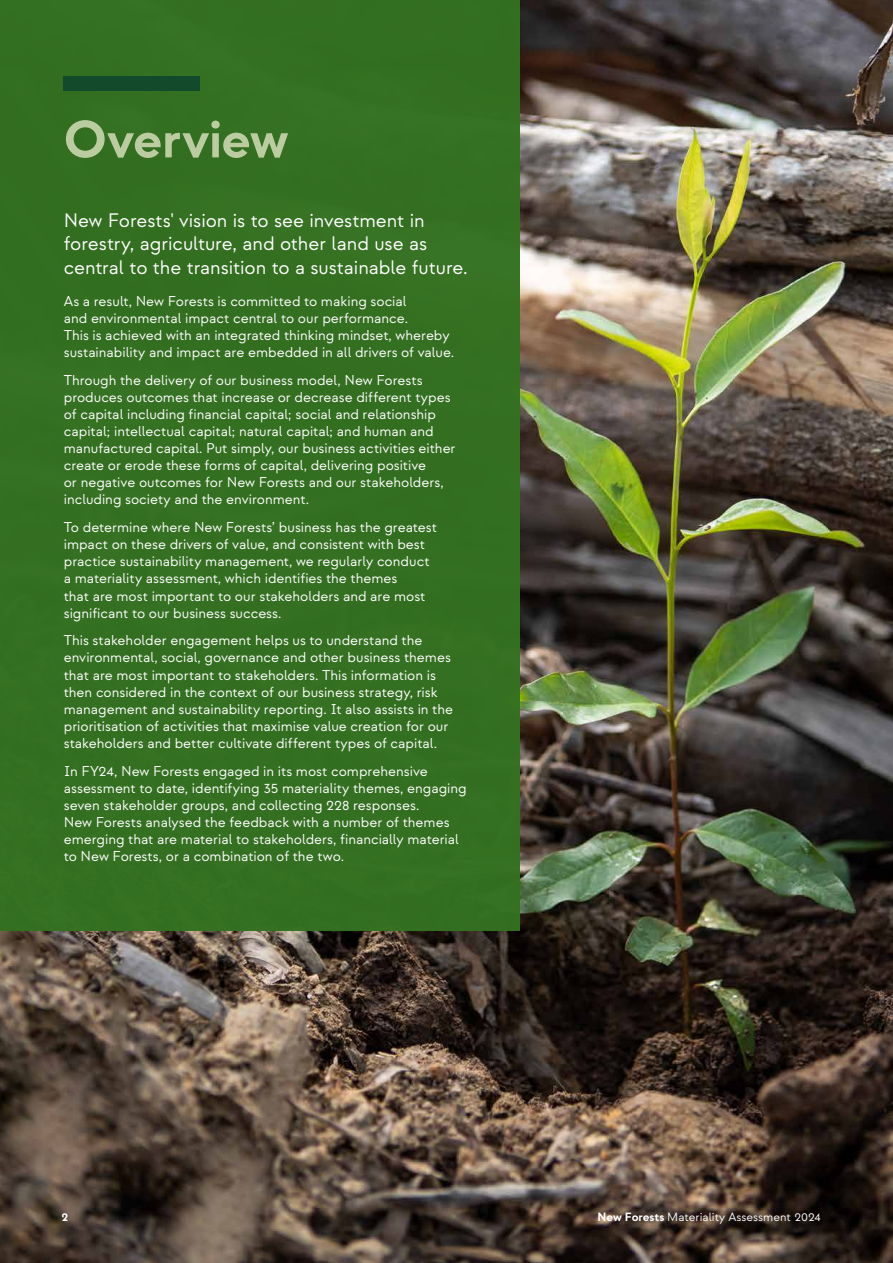
<style>
.page{position:relative;width:893px;height:1263px;background:#fff}
.page>*{position:absolute;margin:0;border:0;box-sizing:border-box;transform-origin:0 0}
.t1{font:700 52.5px "Strawford";letter-spacing:-.005em;color:#bbcca1}
.t2{font:19.5px/23.4px "Strawford";letter-spacing:-.005em;color:#fff}
.t3{font:14.25px/17.1px "Strawford";letter-spacing:-.005em;color:#fff}
.t4{font:12px "Strawford";color:#fff}
.t5{font:700 12px "Strawford";color:#fff}
.s1{font-weight:700}
</style>
<div class="page">
<img style="left:0;top:0;width:893px;height:1263px">
<div style="left:0;top:0;width:520px;height:930px;background:#347121"></div>
<div style="left:64px;top:76px;width:136px;height:15px;background:#134a2c"></div>
<h1 class="t1" style="left:64px;top:107px;width:226px">Overview</h1>
<h2 class="t2" style="left:64px;top:209px;width:405px">New Forests' vision is to see investment in forestry, agriculture, and other land use as central to the transition to a sustainable future.</h2>
<p class="t3" style="left:64px;top:292px;width:392px">As a result, New Forests is committed to making social<br>and environmental impact central to our performance.<br>This is achieved with an integrated thinking mindset, whereby sustainability and impact are embedded in all drivers of value.</p>
<p class="t3" style="left:64px;top:372px;width:393px">Through the delivery of our business model, New Forests produces outcomes that increase or decrease different types of capital including financial capital; social and relationship capital; intellectual capital; natural capital; and human and manufactured capital. Put simply, our business activities either create or erode these forms of capital, delivering positive<br>or negative outcomes for New Forests and our stakeholders, including society and the environment.</p>
<p class="t3" style="left:64px;top:519px;width:375px">To determine where New Forests’ business has the greatest impact on these drivers of value, and consistent with best practice sustainability management, we regularly conduct a materiality assessment, which identifies the themes<br>that are most important to our stakeholders and are most significant to our business success.</p>
<p class="t3" style="left:64px;top:632px;width:391px">This stakeholder engagement helps us to understand the environmental, social, governance and other business themes that are most important to stakeholders. This information is then considered in the context of our business strategy, risk management and sustainability reporting. It also assists in the prioritisation of activities that maximise value creation for our stakeholders and better cultivate different types of capital.</p>
<p class="t3" style="left:64px;top:762px;width:404px">In FY24, New Forests engaged in its most comprehensive assessment to date, identifying 35 materiality themes, engaging seven stakeholder groups, and collecting 228 responses.<br>New Forests analysed the feedback with a number of themes emerging that are material to stakeholders, financially material to New Forests, or a combination of the two.</p>
<p class="t5" style="left:62px;top:1209px;width:8px">2</p>
<p class="t4" style="left:597px;top:1209px;width:225px"><span class="s1">New Forests</span> Materiality Assessment 2024</p>
</div>
